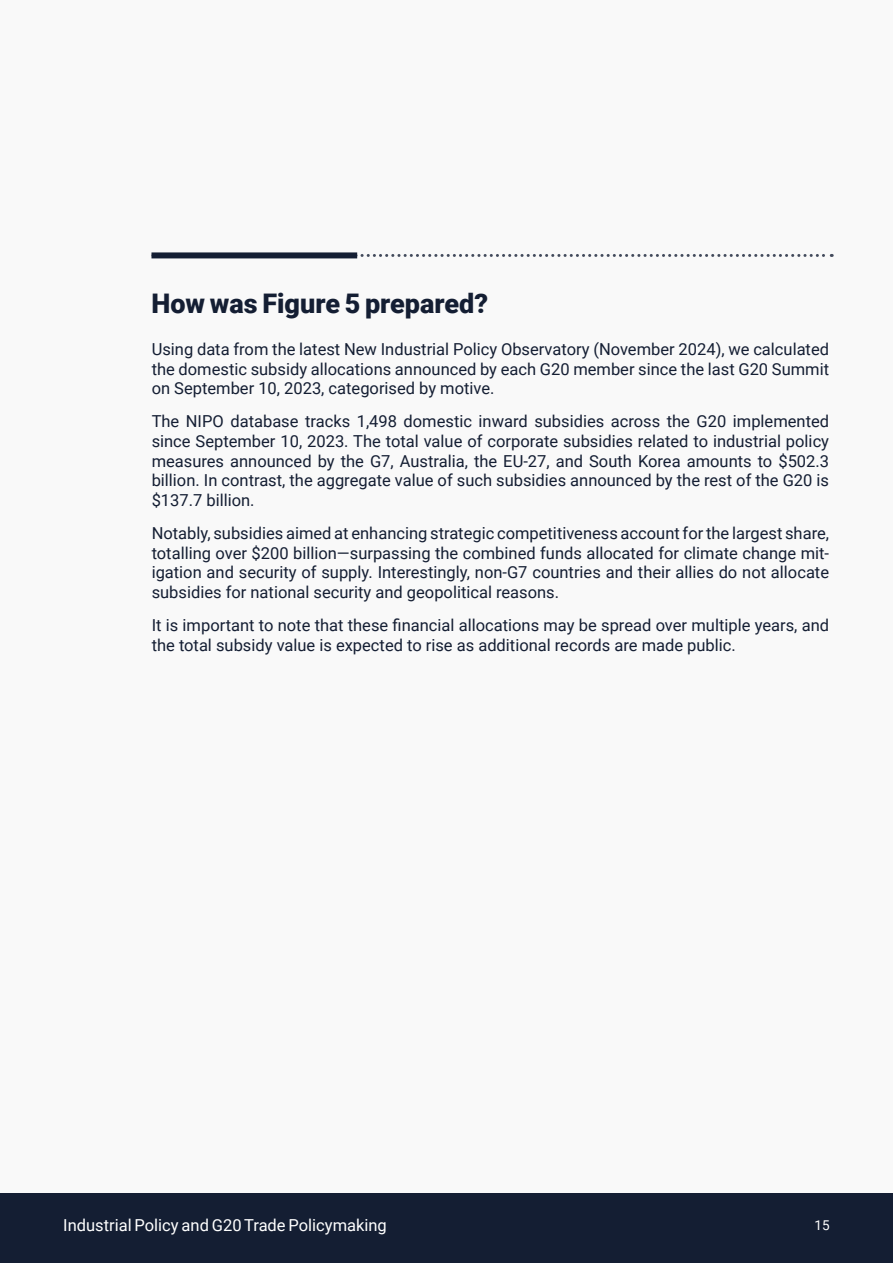
<style>
.page{position:relative;width:893px;height:1263px;background:#f9f9f9}
.page>*{position:absolute;margin:0;border:0;box-sizing:border-box;transform-origin:0 0}
.t1{font:900 27px "Roboto";color:#141e33}
.t2{font:16.5px/19.8px "Roboto";color:#141e33;text-align:justify}
.t3{font:16.5px "Roboto";color:#fff}
.t4{font:13.5px "Roboto";color:#fff}
</style>
<div class="page">
<div style="left:0;top:1193px;width:893px;height:70px;background:#141e33"></div>
<svg style="left:357px;top:254px;width:475px;height:3px"></svg>
<div style="left:151px;top:252px;width:206px;height:6px;background:#141e33"></div>
<h1 class="t1" style="left:151px;top:284px;width:338px">How was Figure 5 prepared?</h1>
<p class="t2" style="left:152px;top:338px;width:679px">Using data from the latest New Industrial Policy Observatory (November 2024), we calculated the domestic subsidy allocations announced by each G20 member since the last G20 Summit on September 10, 2023, categorised by motive.</p>
<p class="t2" style="left:152px;top:411px;width:679px">The NIPO database tracks 1,498 domestic inward subsidies across the G20 implemented since September 10, 2023. The total value of corporate subsidies related to industrial policy measures announced by the G7, Australia, the EU-27, and South Korea amounts to $502.3 billion. In contrast, the aggregate value of such subsidies announced by the rest of the G20 is $137.7 billion.</p>
<p class="t2" style="left:152px;top:522px;width:679px">Notably, subsidies aimed at enhancing strategic competitiveness account for the largest share, totalling over $200 billion—surpassing the combined funds allocated for climate change mit&shy;igation and security of supply. Interestingly, non-G7 countries and their allies do not allocate subsidies for national security and geopolitical reasons.</p>
<p class="t2" style="left:152px;top:614px;width:679px">It is important to note that these financial allocations may be spread over multiple years, and the total subsidy value is expected to rise as additional records are made public.</p>
<p class="t3" style="left:63px;top:1213px;width:325px">Industrial Policy and G20 Trade Policymaking</p>
<p class="t4" style="left:815px;top:1216px;width:17px">15</p>
</div>
